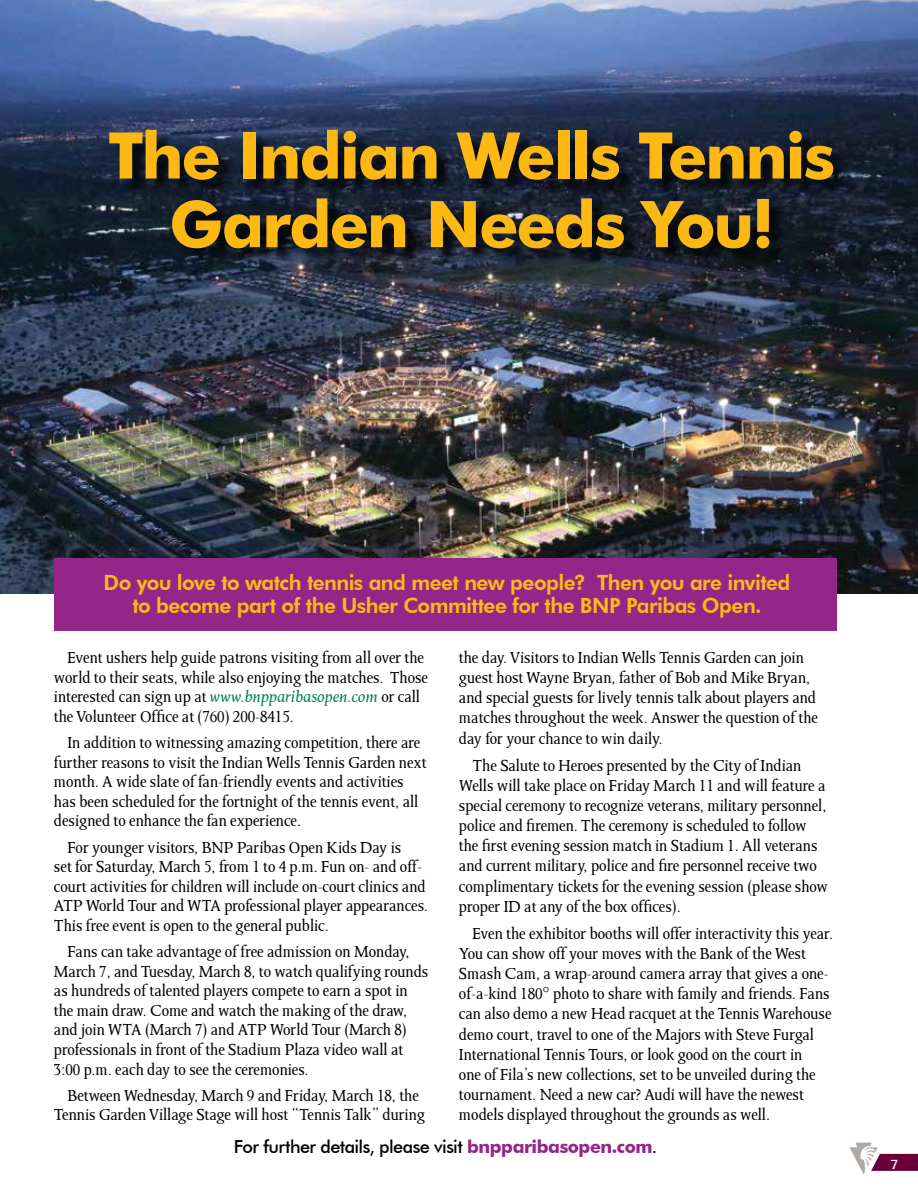
<style>
.page{position:relative;width:918px;height:1188px;background:#fff}
.page>*{position:absolute;margin:0;border:0;box-sizing:border-box;transform-origin:0 0}
.t1{font:700 64.5px/68.6px "Futura BT";letter-spacing:-.03em;color:#fdb813;text-align:center}
.t2{font:800 21px/22.5px "Futura BT";letter-spacing:-.025em;color:#fdb813;text-align:center}
.t3{font:18px/20.2px "Octavian";color:#000}
.t4{font:500 18px "Futura BT";letter-spacing:-.035em;color:#000}
.t5{font:13.5px "Formata";color:#fff}
.s1{font-style:italic;color:#00805a}
.s2{font-weight:700;color:#942589}
</style>
<div class="page">
<svg style="left:850px;top:1143px;width:68px;height:32px"></svg>
<img style="left:0;top:0;width:918px;height:594px">
<div style="left:54px;top:558px;width:783px;height:72px;background:#942589"></div>
<div style="left:112px;top:132px;width:738px;height:134px;background:#000;opacity:.75"></div>
<h1 class="t1" style="left:108px;top:121px;width:729px">The Indian Wells Tennis<br>Garden Needs You!</h1>
<p class="t2" style="left:104px;top:571px;width:688px">Do you love to watch tennis and meet new people? Then you are invited to become part of the Usher Committee for the BNP Paribas Open.</p>
<p class="t3" style="left:54px;top:647px;width:376px;line-height:19.5px;text-indent:14px">Event ushers help guide patrons visiting from all over the world to their seats, while also enjoying the matches. Those interested can sign up at <span class="s1">www.bnpparibasopen.com</span> or call the Volunteer Office at (760) 200-8415.</p>
<p class="t3" style="left:54px;top:732px;width:374px;line-height:19.5px;text-indent:14px">In addition to witnessing amazing competition, there are further reasons to visit the Indian Wells Tennis Garden next month. A wide slate of fan-friendly events and activities has been scheduled for the fortnight of the tennis event, all designed to enhance the fan experience.</p>
<p class="t3" style="left:54px;top:837px;width:375px;line-height:19.5px;text-indent:14px">For younger visitors, BNP Paribas Open Kids Day is<br>set for Saturday, March 5, from 1 to 4 p.m. Fun on- and off&shy;court activities for children will include on-court clinics and ATP World Tour and WTA professional player appearances.<br>This free event is open to the general public.</p>
<p class="t3" style="left:54px;top:941px;width:376px;line-height:19.5px;text-indent:14px">Fans can take advantage of free admission on Monday, March 7, and Tuesday, March 8, to watch qualifying rounds as hundreds of talented players compete to earn a spot in the main draw. Come and watch the making of the draw, and join WTA (March 7) and ATP World Tour (March 8) professionals in front of the Stadium Plaza video wall at 3:00 p.m. each day to see the ceremonies.</p>
<p class="t3" style="left:54px;top:1085px;width:373px;line-height:19.5px;text-align:center">Between Wednesday, March 9 and Friday, March 18, the<br>Tennis Garden Village Stage will host “Tennis Talk” during</p>
<p class="t3" style="left:459px;top:647px;width:361px">the day. Visitors to Indian Wells Tennis Garden can join guest host Wayne Bryan, father of Bob and Mike Bryan, and special guests for lively tennis talk about players and matches throughout the week. Answer the question of the day for your chance to win daily.</p>
<p class="t3" style="left:459px;top:754px;width:371px;text-indent:14px">The Salute to Heroes presented by the City of Indian Wells will take place on Friday March 11 and will feature a special ceremony to recognize veterans, military personnel, police and firemen. The ceremony is scheduled to follow the first evening session match in Stadium 1. All veterans and current military, police and fire personnel receive two complimentary tickets for the evening session (please show proper ID at any of the box offices).</p>
<p class="t3" style="left:459px;top:923px;width:376px;text-indent:14px">Even the exhibitor booths will offer interactivity this year.<br>You can show off your moves with the Bank of the West Smash Cam, a wrap-around camera array that gives a one&shy;of-a-kind 180° photo to share with family and friends. Fans can also demo a new Head racquet at the Tennis Warehouse demo court, travel to one of the Majors with Steve Furgal International Tennis Tours, or look good on the court in<br>one of Fila’s new collections, set to be unveiled during the tournament. Need a new car? Audi will have the newest models displayed throughout the grounds as well.</p>
<p class="t4" style="left:234px;top:1136px;width:425px">For further details, please visit <span class="s2">bnpparibasopen.com</span>.</p>
<p class="t5" style="left:891px;top:1156px;width:9px">7</p>
</div>
